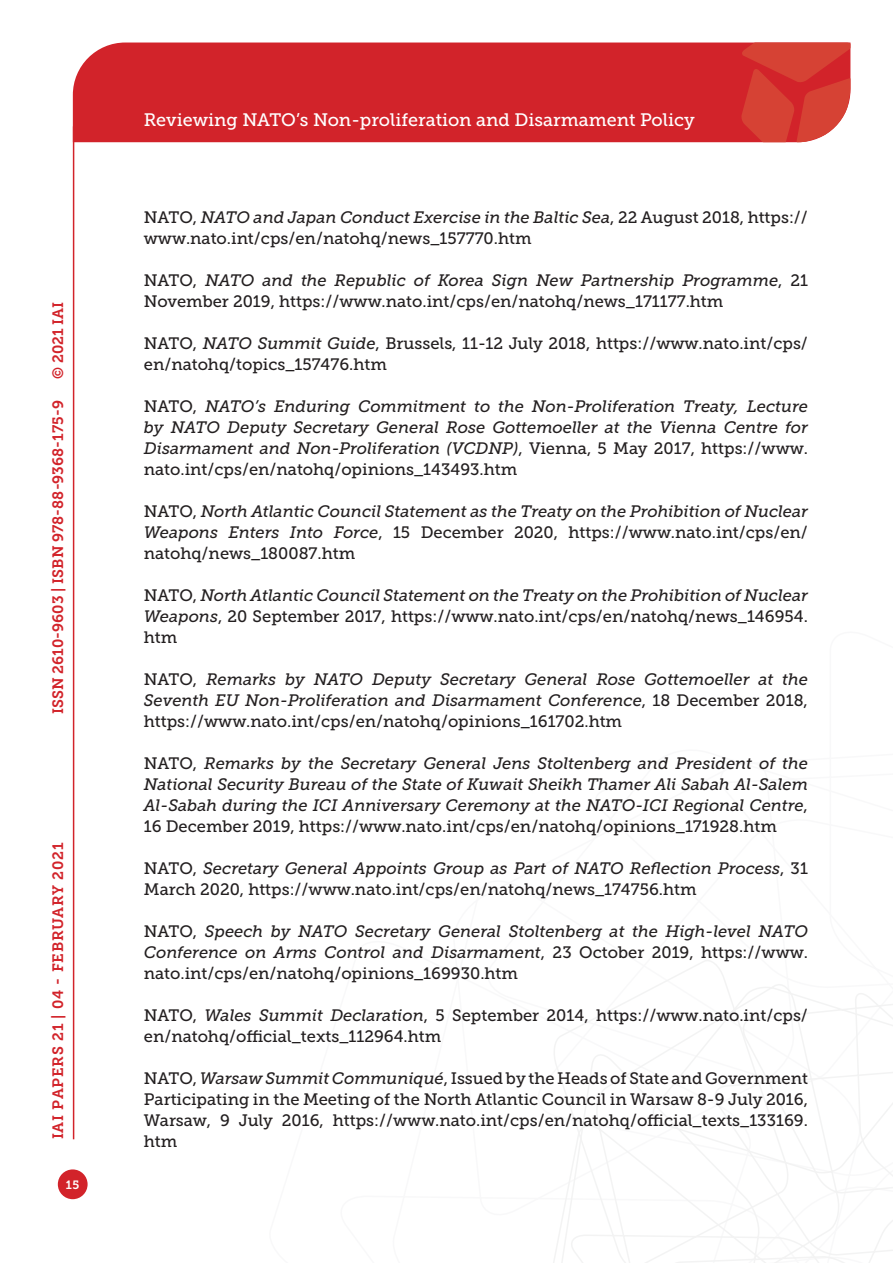
<style>
.page{position:relative;width:893px;height:1263px;background:#fff}
.page>*{position:absolute;margin:0;border:0;box-sizing:border-box;transform-origin:0 0}
.t1{font:18px "Museo Slab 500";color:#fff}
.Testo{font:italic 16.5px/21px "Museo Slab 500";color:#231f20;text-align:justify}
.Testo-2{font:16.5px/21px "Museo Slab 500";color:#231f20}
.t2{font:15px "Museo Slab 700";color:#d2232a}
.t3{font:15px "Museo Slab 700";letter-spacing:.05em;color:#d2232a}
.t4{font:12px "Museo Slab 700";color:#fff}
.s1{font-style:italic}
.s2{font-style:normal}
</style>
<div class="page">
<svg style="left:553px;top:960px;width:340px;height:303px"></svg>
<div style="left:73px;top:43px;width:668px;height:99px;background:#d2232a"></div>
<svg style="left:741px;top:43px;width:109px;height:99px"></svg>
<div style="left:58px;top:1169px;width:30px;height:30px;background:#d2232a;border-radius:50%"></div>
<hr style="left:73px;top:126px;width:1px;height:1013px;background:#d2232a">
<p class="t2" style="left:50px;top:379px;width:79px;rotate:-90deg">© 2021 IAI</p>
<p class="t2" style="left:49px;top:714px;width:315px;rotate:-90deg">ISSN 2610-9603 | ISBN 978-88-9368-175-9</p>
<p class="t3" style="left:50px;top:1139px;width:298px;rotate:-90deg">IAI PAPERS 21 | 04 - FEBRUARY 2021</p>
<p class="t4" style="left:66px;top:1178px;width:15px">15</p>
<p class="t1" style="left:144px;top:110px;width:552px">Reviewing NATO’s Non-proliferation and Disarmament Policy</p>
<p class="Testo-2" style="left:144px;top:207px;width:666px">NATO, <span class="s1">NATO and Japan Conduct Exercise in the Baltic Sea</span>, 22 August 2018, https:// www.nato.int/cps/en/natohq/news_157770.htm</p>
<p class="Testo-2" style="left:144px;top:270px;width:666px">NATO, <span class="s1">NATO and the Republic of Korea Sign New Partnership Programme</span>, 21<br>November 2019, https://www.nato.int/cps/en/natohq/news_171177.htm</p>
<p class="Testo-2" style="left:144px;top:333px;width:666px">NATO, <span class="s1">NATO Summit Guide</span>, Brussels, 11-12 July 2018, https://www.nato.int/cps/ en/natohq/topics_157476.htm</p>
<p class="Testo" style="left:144px;top:396px;width:666px"><span class="s2">NATO,</span> NATO’s Enduring Commitment to the Non-Proliferation Treaty, Lecture by NATO Deputy Secretary General Rose Gottemoeller at the Vienna Centre for Disarmament and Non-Proliferation (VCDNP)<span class="s2">, Vienna, 5 May 2017, https://www. nato.int/cps/en/natohq/opinions_143493.htm</span></p>
<p class="Testo" style="left:144px;top:501px;width:666px"><span class="s2">NATO,</span> North Atlantic Council Statement as the Treaty on the Prohibition of Nuclear Weapons Enters Into Force<span class="s2">, 15 December 2020, https://www.nato.int/cps/en/ natohq/news_180087.htm</span></p>
<p class="Testo-2" style="left:144px;top:585px;width:666px;text-align:justify">NATO, <span class="s1">North Atlantic Council Statement on the Treaty on the Prohibition of Nuclear Weapons</span>, 20 September 2017, https://www.nato.int/cps/en/natohq/news_146954. htm</p>
<p class="Testo" style="left:144px;top:669px;width:666px"><span class="s2">NATO,</span> Remarks by NATO Deputy Secretary General Rose Gottemoeller at the Seventh EU Non-Proliferation and Disarmament Conference<span class="s2">, 18 December 2018, https://www.nato.int/cps/en/natohq/opinions_161702.htm</span></p>
<p class="Testo" style="left:144px;top:753px;width:666px"><span class="s2">NATO,</span> Remarks by the Secretary General Jens Stoltenberg and President of the National Security Bureau of the State of Kuwait Sheikh Thamer Ali Sabah Al-Salem Al-Sabah during the ICI Anniversary Ceremony at the NATO-ICI Regional Centre<span class="s2">, 16 December 2019, https://www.nato.int/cps/en/natohq/opinions_171928.htm</span></p>
<p class="Testo-2" style="left:144px;top:858px;width:666px">NATO, <span class="s1">Secretary General Appoints Group as Part of NATO Reflection Process</span>, 31<br>March 2020, https://www.nato.int/cps/en/natohq/news_174756.htm</p>
<p class="Testo" style="left:144px;top:921px;width:666px"><span class="s2">NATO,</span> Speech by NATO Secretary General Stoltenberg at the High-level NATO Conference on Arms Control and Disarmament<span class="s2">, 23 October 2019, https://www. nato.int/cps/en/natohq/opinions_169930.htm</span></p>
<p class="Testo-2" style="left:144px;top:1005px;width:666px">NATO, <span class="s1">Wales Summit Declaration</span>, 5 September 2014, https://www.nato.int/cps/ en/natohq/official_texts_112964.htm</p>
<p class="Testo-2" style="left:144px;top:1068px;width:666px;text-align:justify">NATO, <span class="s1">Warsaw Summit Communiqué</span>, Issued by the Heads of State and Government Participating in the Meeting of the North Atlantic Council in Warsaw 8-9 July 2016, Warsaw, 9 July 2016, https://www.nato.int/cps/en/natohq/official_texts_133169. htm</p>
</div>
